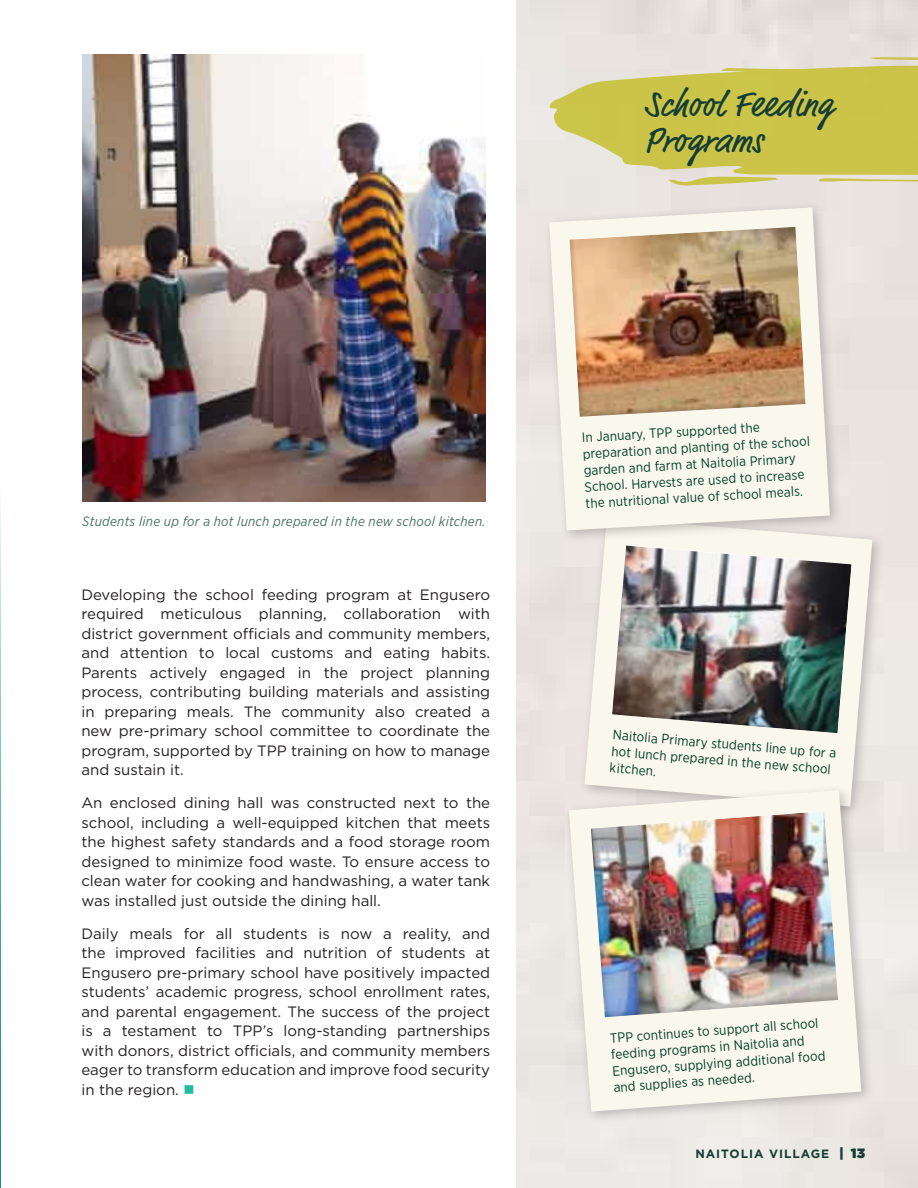
<style>
.page{position:relative;width:918px;height:1188px;background:#fff}
.page>*{position:absolute;margin:0;border:0;box-sizing:border-box;transform-origin:0 0}
.t1{font:36px/36px "Market Pro";letter-spacing:.01em;color:#143d35}
.Main_Body_Text{font:15px/19.5px "Gotham";color:#231f20;text-align:justify}
.t2{font:13.5px/16.5px "Gotham Narrow";color:#00422d}
.t3{font:italic 13.5px "Gotham Narrow";letter-spacing:.02em;color:#487462}
.t4{font:900 13.5px "Gotham";color:#143d35}
.t5{font:700 12px "Gotham";color:#143d35}
.s1{color:#24bba1}
</style>
<div class="page">
<hr style="left:0;top:485px;width:1px;height:703px;background:#0f9781">
<div style="left:578px;top:511px;width:308px;height:308px;background:#ece5e1"></div>
<svg style="left:585px;top:536px;width:287px;height:248px;fill:#faf7ec"></svg>
<img style="left:82px;top:54px;width:404px;height:447px">
<img style="left:610px;top:543px;width:243px;height:190px">
<div style="left:562px;top:784px;width:313px;height:341px;background:#231f20;opacity:.25"></div>
<svg style="left:569px;top:790px;width:292px;height:322px;background:#f2efe6"></svg>
<img style="left:589px;top:810px;width:250px;height:209px">
<svg style="left:550px;top:57px;width:368px;height:129px;background:#d3cc72"></svg>
<div style="left:543px;top:201px;width:300px;height:343px;background:#231f20;opacity:.25"></div>
<svg style="left:549px;top:207px;width:281px;height:323px;background:#f4f0e7"></svg>
<img style="left:568px;top:225px;width:239px;height:193px">
<h2 class="t1" style="left:644px;top:88px;width:190px">School Feeding<br>Programs</h2>
<p class="t3" style="left:82px;top:512px;width:405px">Students line up for a hot lunch prepared in the new school kitchen.</p>
<p class="Main_Body_Text" style="left:81px;top:584px;width:410px">Developing the school feeding program at Engusero required meticulous planning, collaboration with district government officials and community members, and attention to local customs and eating habits.<br>Parents actively engaged in the project planning process, contributing building materials and assisting in preparing meals. The community also created a new pre-primary school committee to coordinate the program, supported by TPP training on how to manage and sustain it.</p>
<p class="Main_Body_Text" style="left:81px;top:793px;width:410px">An enclosed dining hall was constructed next to the school, including a well-equipped kitchen that meets the highest safety standards and a food storage room designed to minimize food waste. To ensure access to clean water for cooking and handwashing, a water tank was installed just outside the dining hall.</p>
<p class="Main_Body_Text" style="left:81px;top:923px;width:410px">Daily meals for all students is now a reality, and the improved facilities and nutrition of students at Engusero pre-primary school have positively impacted students’ academic progress, school enrollment rates, and parental engagement. The success of the project is a testament to TPP’s long-standing partnerships with donors, district officials, and community members eager to transform education and improve food security in the region. <span class="s1">■</span></p>
<p class="t2" style="left:581px;top:429px;width:229px;rotate:-3deg">In January, TPP supported the preparation and planting of the school garden and farm at Naitolia Primary School. Harvests are used to increase the nutritional value of school meals.</p>
<p class="t2" style="left:614px;top:726px;width:226px;rotate:5deg">Naitolia Primary students line up for a hot lunch prepared in the new school kitchen.</p>
<p class="t2" style="left:609px;top:1029px;width:215px;rotate:-4deg">TPP continues to support all school feeding programs in Naitolia and<br>Engusero, supplying additional food and supplies as needed.</p>
<p class="t5" style="left:695px;top:1146px;width:20px">NAITOLIA</p>
<p class="t5" style="left:769px;top:1146px;width:20px">VILLAGE</p>
<p class="t4" style="left:839px;top:1144px;width:27px">| 13</p>
</div>
